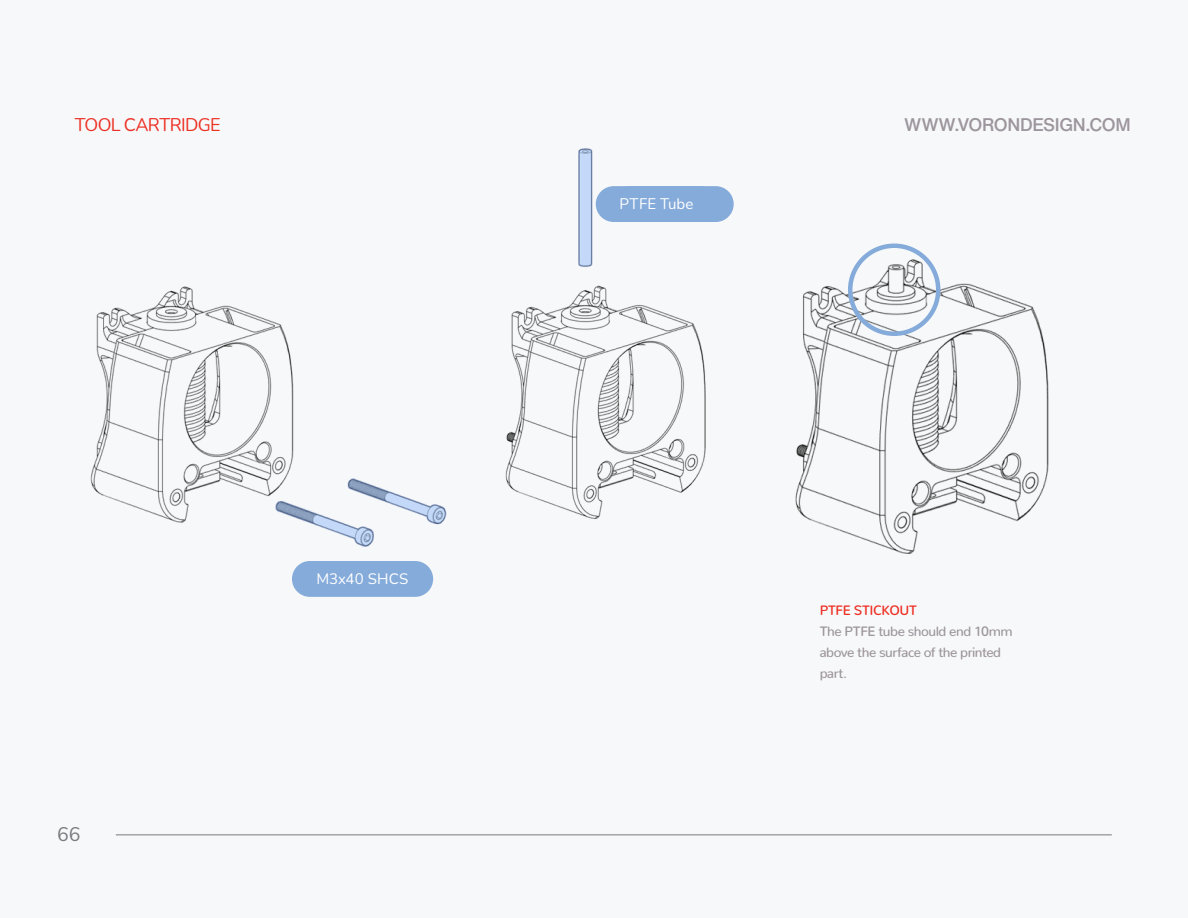
<style>
.page{position:relative;width:1188px;height:918px;background:#f7f8f9}
.page>*{position:absolute;margin:0;border:0;box-sizing:border-box;transform-origin:0 0}
.t1{font:19.5px "Nunito";color:#797a7f}
.t2{font:500 18px "Helvetica Now Text";letter-spacing:-.025em;color:#9c959d}
.Page_Title{font:18px "Nunito";letter-spacing:-.035em;color:#ed3024}
.Callout_Text{font:15px "Nunito";letter-spacing:.015em;color:#fff}
.Info_Text{font:500 13.5px/21px "Nunito";letter-spacing:-.03em;color:#9c959d}
.Info_Header{font:500 13.5px "Nunito";letter-spacing:-.025em;color:#ed3024}
</style>
<div class="page">
<hr style="left:116px;top:834px;width:996px;height:1px;background:#797a7f">
<img style="left:90px;top:286px;width:357px;height:311px">
<img style="left:505px;top:148px;width:201px;height:371px">
<img style="left:795px;top:250px;width:254px;height:304px">
<div style="left:292px;top:561px;width:141px;height:36px;background:#85abda;border-radius:18px"></div>
<div style="left:612px;top:186px;width:122px;height:36px;background:#85abda;border-radius:18px"></div>
<div style="left:596px;top:186px;width:122px;height:36px;background:#85abda;border-radius:18px"></div>
<div style="left:848px;top:244px;width:92px;height:92px;border:4px solid #85abda;border-radius:50%"></div>
<p class="Page_Title" style="left:75px;top:112px;width:147px">TOOL CARTRIDGE</p>
<h2 class="t2" style="left:904px;top:111px;width:228px">WWW.VORONDESIGN.COM</h2>
<h1 class="t1" style="left:57px;top:821px;width:25px">66</h1>
<p class="Callout_Text" style="left:316px;top:568px;width:94px">M3x40 SHCS</p>
<p class="Callout_Text" style="left:620px;top:193px;width:75px">PTFE Tube</p>
<p class="Callout_Text" style="left:636px;top:193px;width:75px">PTFE Tube</p>
<p class="Info_Header" style="left:820px;top:599px;width:99px">PTFE STICKOUT</p>
<p class="Info_Text" style="left:820px;top:619px;width:195px">The PTFE tube should end 10mm above the surface of the printed part.</p>
</div>
